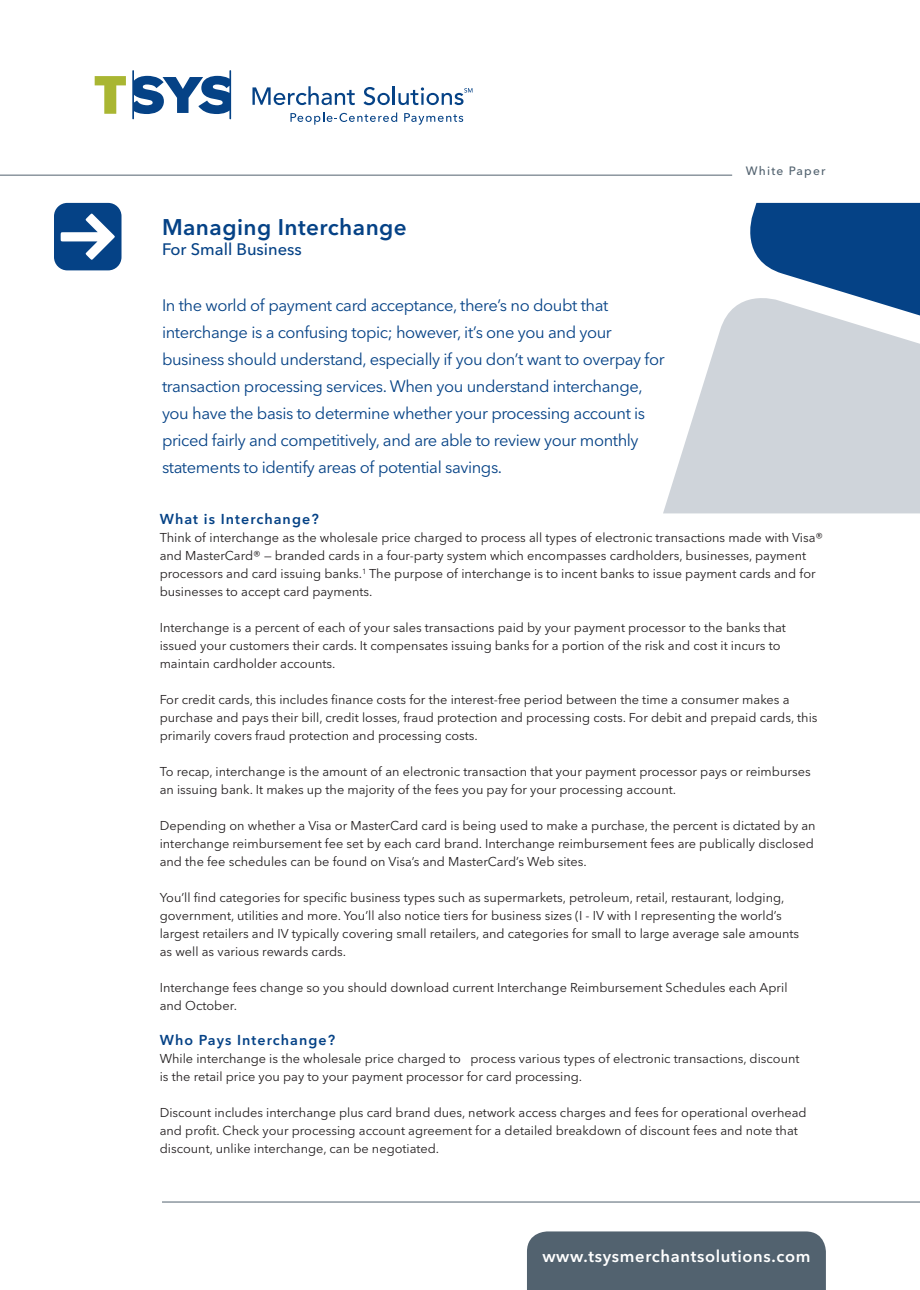
<style>
.page{position:relative;width:920px;height:1290px;background:#fff}
.page>*{position:absolute;margin:0;border:0;box-sizing:border-box;transform-origin:0 0}
.t1{font:600 22.5px "Avenir Next LT Pro";letter-spacing:.02em;color:#054286}
.t2{font:16.5px/27px "Avenir Next LT Pro";letter-spacing:-.025em;color:#054286}
.t3{font:600 16.5px "Avenir Next LT Pro";letter-spacing:.04em;color:#fff}
.t4{font:500 16.5px "Avenir Next LT Pro";color:#054286}
.t5{font:600 14.25px "Avenir Next LT Pro";letter-spacing:.075em;color:#054286}
.t6{font:12.75px/18px "Avenir Next LT Pro";color:#231f20}
.t7{font:500 12px "Avenir Next LT Pro";letter-spacing:.1em;color:#52626f}
</style>
<div class="page">
<svg style="left:54px;top:203px;width:68px;height:67px"></svg>
<hr style="left:162px;top:1202px;width:758px;height:1px;background:#52626f">
<svg style="left:663px;top:304px;width:257px;height:209px;fill:#cfd4da"></svg>
<svg style="left:739px;top:203px;width:181px;height:117px"></svg>
<hr style="left:0;top:175px;width:732px;height:1px;background:#52626f">
<svg style="left:95px;top:76px;width:31px;height:38px"></svg>
<svg style="left:132px;top:70px;width:99px;height:49px"></svg>
<svg style="left:252px;top:86px;width:103px;height:19px"></svg>
<svg style="left:363px;top:86px;width:109px;height:19px"></svg>
<svg style="left:290px;top:112px;width:107px;height:13px"></svg>
<svg style="left:404px;top:113px;width:59px;height:12px"></svg>
<div style="left:527px;top:1231px;width:299px;height:59px;background:#52626f"></div>
<h1 class="t1" style="left:162px;top:213px;width:246px">Managing Interchange</h1>
<p class="t4" style="left:162px;top:239px;width:141px">For Small Business</p>
<p class="t7" style="left:746px;top:164px;width:81px">White Paper</p>
<p class="t2" style="left:162px;top:291px;width:504px">In the world of payment card acceptance, there’s no doubt that interchange is a confusing topic; however, it’s one you and your business should understand, especially if you don’t want to overpay for transaction processing services. When you understand interchange, you have the basis to determine whether your processing account is priced fairly and competitively, and are able to review your monthly statements to identify areas of potential savings.</p>
<p class="t5" style="left:160px;top:511px;width:161px">What is Interchange?</p>
<p class="t6" style="left:160px;top:529px;width:665px">Think of interchange as the wholesale price charged to process all types of electronic transactions made with Visa® and MasterCard® — branded cards in a four-party system which encompasses cardholders, businesses, payment processors and card issuing banks.<sup>1</sup> The purpose of interchange is to incent banks to issue payment cards and for businesses to accept card payments.</p>
<p class="t6" style="left:160px;top:619px;width:628px">Interchange is a percent of each of your sales transactions paid by your payment processor to the banks that issued your customers their cards. It compensates issuing banks for a portion of the risk and cost it incurs to maintain cardholder accounts.</p>
<p class="t6" style="left:160px;top:691px;width:659px">For credit cards, this includes finance costs for the interest-free period between the time a consumer makes a purchase and pays their bill, credit losses, fraud protection and processing costs. For debit and prepaid cards, this primarily covers fraud protection and processing costs.</p>
<p class="t6" style="left:160px;top:763px;width:652px">To recap, interchange is the amount of an electronic transaction that your payment processor pays or reimburses an issuing bank. It makes up the majority of the fees you pay for your processing account.</p>
<p class="t6" style="left:160px;top:817px;width:657px">Depending on whether a Visa or MasterCard card is being used to make a purchase, the percent is dictated by an interchange reimbursement fee set by each card brand. Interchange reimbursement fees are publically disclosed and the fee schedules can be found on Visa’s and MasterCard’s Web sites.</p>
<p class="t6" style="left:160px;top:889px;width:641px">You’ll find categories for specific business types such as supermarkets, petroleum, retail, restaurant, lodging, government, utilities and more. You’ll also notice tiers for business sizes (I - IV with I representing the world’s largest retailers and IV typically covering small retailers, and categories for small to large average sale amounts as well as various rewards cards.</p>
<p class="t6" style="left:160px;top:979px;width:629px">Interchange fees change so you should download current Interchange Reimbursement Schedules each April and October.</p>
<p class="t5" style="left:160px;top:1031px;width:177px">Who Pays Interchange?</p>
<p class="t6" style="left:160px;top:1049px;width:641px">While interchange is the wholesale price charged to process various types of electronic transactions, discount is the retail price you pay to your payment processor for card processing.</p>
<p class="t6" style="left:160px;top:1103px;width:648px">Discount includes interchange plus card brand dues, network access charges and fees for operational overhead and profit. Check your processing account agreement for a detailed breakdown of discount fees and note that discount, unlike interchange, can be negotiated.</p>
<p class="t3" style="left:542px;top:1246px;width:270px">www.tsysmerchantsolutions.com</p>
</div>
